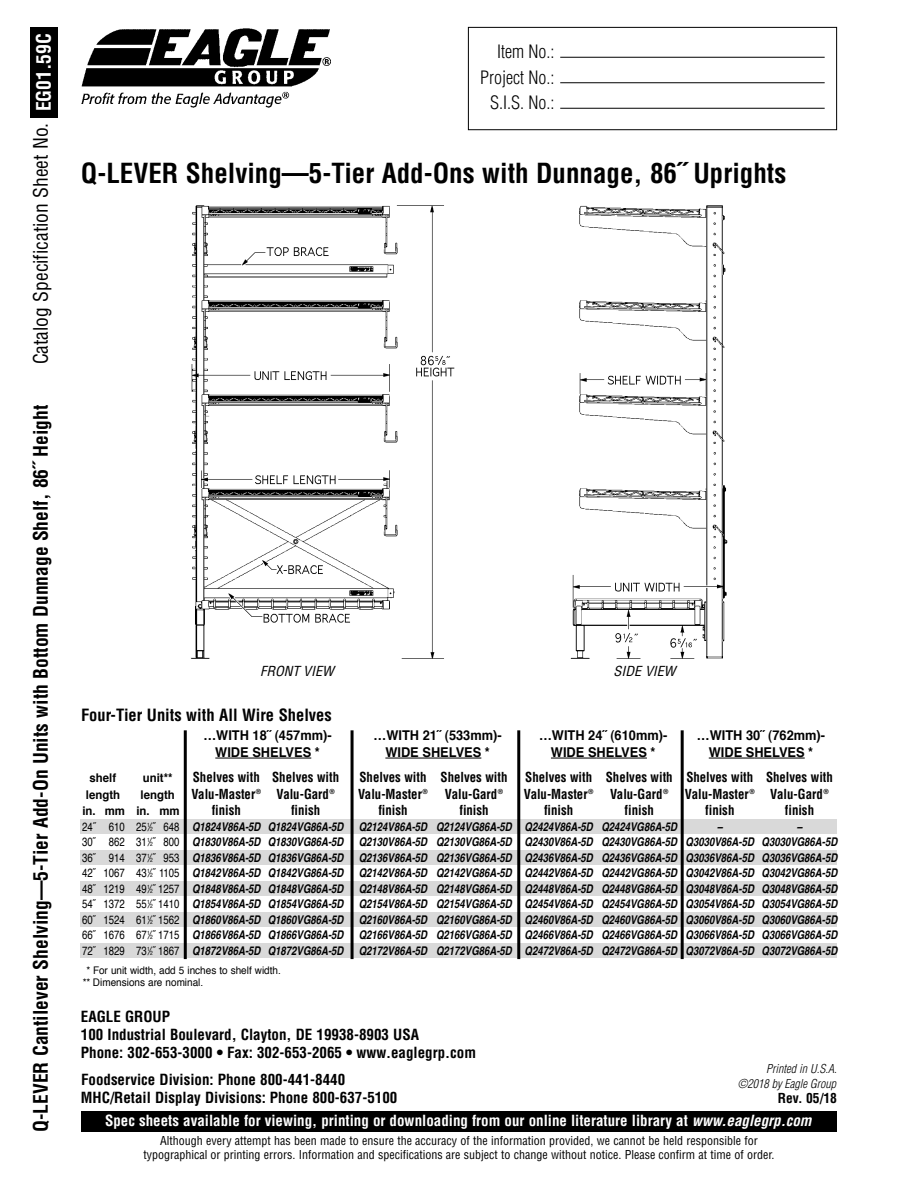
<style>
.page{position:relative;width:918px;height:1188px;background:#fff}
.page>*{position:absolute;margin:0;border:0;box-sizing:border-box;transform-origin:0 0}
.t1{font:700 condensed 27px "Helvetica";color:#000}
.t2{font:700 condensed 19.5px "Helvetica";color:#000}
.t3{font:condensed 19.5px "Helvetica";color:#000}
.t4{font:300 condensed 18px/25.5px "Helvetica";color:#000;text-align:right}
.t5{font:700 condensed 16.5px "Helvetica";color:#000}
.t6{font:700 condensed 15px/18px "Helvetica";color:#000}
.t7{font:700 condensed 15px "Helvetica";color:#fff}
.t8{font:700 condensed 13.5px "Helvetica";color:#000;scale:.95 1}
.t9{font:700 13.5px/16.2px "Helvetica";color:#000;text-align:center;scale:.95 1}
.t10{font:italic condensed 13.5px "Helvetica";color:#000;scale:1.05 1}
.t11{font:700 condensed 13.5px "Helvetica";color:#000}
.t12{font:italic 700 12px "Helvetica";color:#000;scale:.8 1}
.t13{font:condensed 12px/13.5px "Helvetica";color:#000;text-align:center}
.t14{font:italic 300 condensed 12px "Helvetica";color:#000}
.t15{font:700 12px "Helvetica";color:#000;scale:.95 1}
.t16{font:10.5px/12.6px "Helvetica";color:#000;scale:.95 1}
.s1{font-weight:700;color:#fff}
.s2{font-stretch:normal;font-size:12px}
.s3{font-weight:400;font-style:normal}
.s4{font-weight:400;font-style:normal;font-size:6px}
.s5{font-style:italic}
</style>
<div class="page">
<div style="left:81px;top:820px;width:756px;height:14px;background:#d9d9d9"></div>
<div style="left:81px;top:851px;width:756px;height:14px;background:#d9d9d9"></div>
<div style="left:81px;top:882px;width:756px;height:14px;background:#d9d9d9"></div>
<div style="left:81px;top:913px;width:756px;height:14px;background:#d9d9d9"></div>
<div style="left:81px;top:944px;width:756px;height:14px;background:#d9d9d9"></div>
<img style="left:190px;top:205px;width:538px;height:454px">
<div style="left:81px;top:1111px;width:756px;height:21px;background:#000"></div>
<img style="left:81px;top:28px;width:250px;height:79px">
<div style="left:468px;top:27px;width:369px;height:103px;border:1px solid #000"></div>
<hr style="left:560px;top:82px;width:265px;height:1px;background:#000">
<hr style="left:560px;top:57px;width:265px;height:1px;background:#000">
<hr style="left:560px;top:108px;width:265px;height:1px;background:#000">
<div style="left:30px;top:27px;width:28px;height:91px;background:#000"></div>
<hr style="left:215px;top:758px;width:46px;height:1px;background:#000">
<hr style="left:261px;top:758px;width:50px;height:1px;background:#000">
<hr style="left:385px;top:758px;width:46px;height:1px;background:#000">
<hr style="left:431px;top:758px;width:50px;height:1px;background:#000">
<hr style="left:551px;top:758px;width:46px;height:1px;background:#000">
<hr style="left:597px;top:758px;width:50px;height:1px;background:#000">
<hr style="left:709px;top:758px;width:45px;height:1px;background:#000">
<hr style="left:754px;top:758px;width:51px;height:1px;background:#000">
<hr style="left:184px;top:730px;width:3px;height:229px;background:#000">
<hr style="left:681px;top:730px;width:3px;height:229px;background:#000">
<hr style="left:351px;top:730px;width:3px;height:229px;background:#000">
<hr style="left:517px;top:730px;width:3px;height:229px;background:#000">
<h2 class="t3" style="left:30px;top:364px;width:333px;rotate:-90deg">Catalog Specification Sheet No. <span class="s1">EG01.59C</span></h2>
<h2 class="t2" style="left:30px;top:1132px;width:729px;rotate:-90deg">Q-LEVER Cantilever Shelving—5-Tier Add-On Units with Bottom Dunnage Shelf, 86˝ Height</h2>
<h3 class="t4" style="left:480px;top:39px;width:76px">Item No.:<br>Project No.:<br>S.I.S. No.:</h3>
<h1 class="t1" style="left:81px;top:158px;width:707px">Q-LEVER Shelving—5-Tier Add-Ons with Dunnage, 86˝ Uprights</h1>
<p class="t10" style="left:260px;top:663px;width:72px">FRONT VIEW</p>
<p class="t10" style="left:614px;top:663px;width:61px">SIDE VIEW</p>
<h3 class="t5" style="left:81px;top:705px;width:252px">Four-Tier Units with All Wire Shelves</h3>
<p class="t9" style="left:203px;top:729px;width:136px">…WITH 18˝ (457MM)-<br>WIDE SHELVES *</p>
<p class="t9" style="left:374px;top:729px;width:136px">…WITH 21˝ (533MM)-<br>WIDE SHELVES *</p>
<p class="t9" style="left:539px;top:729px;width:136px">…WITH 24˝ (610MM)-<br>WIDE SHELVES *</p>
<p class="t9" style="left:697px;top:729px;width:136px">…WITH 30˝ (762MM)-<br>WIDE SHELVES *</p>
<p class="t15" style="left:90px;top:773px;width:30px">SHELF</p>
<p class="t15" style="left:143px;top:773px;width:33px">UNIT**</p>
<p class="t8" style="left:193px;top:770px;width:155px">Shelves with Shelves with</p>
<p class="t8" style="left:360px;top:770px;width:157px">Shelves with Shelves with</p>
<p class="t8" style="left:525px;top:770px;width:325px">Shelves with Shelves with Shelves with Shelves with</p>
<p class="t15" style="left:86px;top:789px;width:37px">LENGTH</p>
<p class="t8" style="left:141px;top:786px;width:206px"><span class="s2">LENGTH</span> Valu-Master<sup>®</sup> Valu-Gard<sup>®</sup></p>
<p class="t8" style="left:358px;top:786px;width:75px">Valu-Master<sup>®</sup></p>
<p class="t8" style="left:445px;top:786px;width:63px">Valu-Gard<sup>®</sup></p>
<p class="t8" style="left:524px;top:786px;width:323px">Valu-Master<sup>®</sup> Valu-Gard<sup>®</sup> Valu-Master<sup>®</sup> Valu-Gard<sup>®</sup></p>
<p class="t15" style="left:82px;top:806px;width:104px">IN. MM IN. MM</p>
<p class="t8" style="left:212px;top:802px;width:32px">finish</p>
<p class="t8" style="left:291px;top:802px;width:32px">finish</p>
<p class="t8" style="left:378px;top:802px;width:32px">finish</p>
<p class="t8" style="left:459px;top:802px;width:32px">finish</p>
<p class="t8" style="left:544px;top:802px;width:32px">finish</p>
<p class="t8" style="left:625px;top:802px;width:32px">finish</p>
<p class="t8" style="left:705px;top:802px;width:32px">finish</p>
<p class="t8" style="left:785px;top:802px;width:32px">finish</p>
<p class="t12" style="left:82px;top:822px;width:328px"><span class="s3">24˝ 610 25</span><sup>1</sup><span class="s3">⁄</span><span class="s4">2</span><span class="s3">˝ 648</span> Q1824V86A-5D Q1824VG86A-5D</p>
<p class="t12" style="left:359px;top:822px;width:399px">Q2124V86A-5D Q2124VG86A-5D Q2424V86A-5D Q2424VG86A-5D</p>
<p class="t12" style="left:717px;top:822px;width:8px">–</p>
<p class="t12" style="left:797px;top:822px;width:8px">–</p>
<p class="t12" style="left:82px;top:837px;width:328px"><span class="s3">30˝ 862 31</span><sup>1</sup><span class="s3">⁄</span><span class="s4">2</span><span class="s3">˝ 800</span> Q1830V86A-5D Q1830VG86A-5D</p>
<p class="t12" style="left:359px;top:837px;width:600px">Q2130V86A-5D Q2130VG86A-5D Q2430V86A-5D Q2430VG86A-5D Q3030V86A-5D Q3030VG86A-5D</p>
<p class="t12" style="left:82px;top:853px;width:328px"><span class="s3">36˝ 914 37</span><sup>1</sup><span class="s3">⁄</span><span class="s4">2</span><span class="s3">˝ 953</span> Q1836V86A-5D Q1836VG86A-5D</p>
<p class="t12" style="left:359px;top:853px;width:600px">Q2136V86A-5D Q2136VG86A-5D Q2436V86A-5D Q2436VG86A-5D Q3036V86A-5D Q3036VG86A-5D</p>
<p class="t12" style="left:82px;top:868px;width:328px"><span class="s3">42˝ 1067 43</span><sup>1</sup><span class="s3">⁄</span><span class="s4">2</span><span class="s3">˝ 1105</span> Q1842V86A-5D Q1842VG86A-5D</p>
<p class="t12" style="left:359px;top:868px;width:600px">Q2142V86A-5D Q2142VG86A-5D Q2442V86A-5D Q2442VG86A-5D Q3042V86A-5D Q3042VG86A-5D</p>
<p class="t12" style="left:82px;top:884px;width:328px"><span class="s3">48˝ 1219 49</span><sup>1</sup><span class="s3">⁄</span><span class="s4">2</span><span class="s3">˝ 1257</span> Q1848V86A-5D Q1848VG86A-5D</p>
<p class="t12" style="left:359px;top:884px;width:600px">Q2148V86A-5D Q2148VG86A-5D Q2448V86A-5D Q2448VG86A-5D Q3048V86A-5D Q3048VG86A-5D</p>
<p class="t12" style="left:82px;top:899px;width:328px"><span class="s3">54˝ 1372 55</span><sup>1</sup><span class="s3">⁄</span><span class="s4">2</span><span class="s3">˝ 1410</span> Q1854V86A-5D Q1854VG86A-5D</p>
<p class="t12" style="left:359px;top:899px;width:600px">Q2154V86A-5D Q2154VG86A-5D Q2454V86A-5D Q2454VG86A-5D Q3054V86A-5D Q3054VG86A-5D</p>
<p class="t12" style="left:82px;top:915px;width:328px"><span class="s3">60˝ 1524 61</span><sup>1</sup><span class="s3">⁄</span><span class="s4">2</span><span class="s3">˝ 1562</span> Q1860V86A-5D Q1860VG86A-5D</p>
<p class="t12" style="left:359px;top:915px;width:600px">Q2160V86A-5D Q2160VG86A-5D Q2460V86A-5D Q2460VG86A-5D Q3060V86A-5D Q3060VG86A-5D</p>
<p class="t12" style="left:82px;top:930px;width:328px"><span class="s3">66˝ 1676 67</span><sup>1</sup><span class="s3">⁄</span><span class="s4">2</span><span class="s3">˝ 1715</span> Q1866V86A-5D Q1866VG86A-5D</p>
<p class="t12" style="left:359px;top:930px;width:600px">Q2166V86A-5D Q2166VG86A-5D Q2466V86A-5D Q2466VG86A-5D Q3066V86A-5D Q3066VG86A-5D</p>
<p class="t12" style="left:82px;top:946px;width:328px"><span class="s3">72˝ 1829 73</span><sup>1</sup><span class="s3">⁄</span><span class="s4">2</span><span class="s3">˝ 1867</span> Q1872V86A-5D Q1872VG86A-5D</p>
<p class="t12" style="left:359px;top:946px;width:600px">Q2172V86A-5D Q2172VG86A-5D Q2472V86A-5D Q2472VG86A-5D Q3072V86A-5D Q3072VG86A-5D</p>
<p class="t16" style="left:83px;top:965px;width:210px;text-indent:4px">* For unit width, add 5 inches to shelf width. ** Dimensions are nominal.</p>
<p class="t6" style="left:81px;top:1008px;width:397px">EAGLE GROUP<br>100 Industrial Boulevard, Clayton, DE 19938-8903 USA<br>Phone: 302-653-3000 • Fax: 302-653-2065 • www.eaglegrp.com</p>
<p class="t14" style="left:766px;top:1062px;width:72px">Printed in U.S.A.</p>
<p class="t6" style="left:81px;top:1071px;width:266px">Foodservice Division: Phone 800-441-8440</p>
<p class="t14" style="left:738px;top:1077px;width:100px">©2018 by Eagle Group</p>
<p class="t6" style="left:81px;top:1089px;width:318px">MHC/Retail Display Divisions: Phone 800-637-5100</p>
<p class="t11" style="left:778px;top:1091px;width:61px">Rev. 05/18</p>
<p class="t7" style="left:105px;top:1112px;width:708px">Spec sheets available for viewing, printing or downloading from our online literature library at <span class="s5">www.eaglegrp.com</span></p>
<p class="t13" style="left:143px;top:1134px;width:633px">Although every attempt has been made to ensure the accuracy of the information provided, we cannot be held responsible for typographical or printing errors. Information and specifications are subject to change without notice. Please confirm at time of order.</p>
</div>
